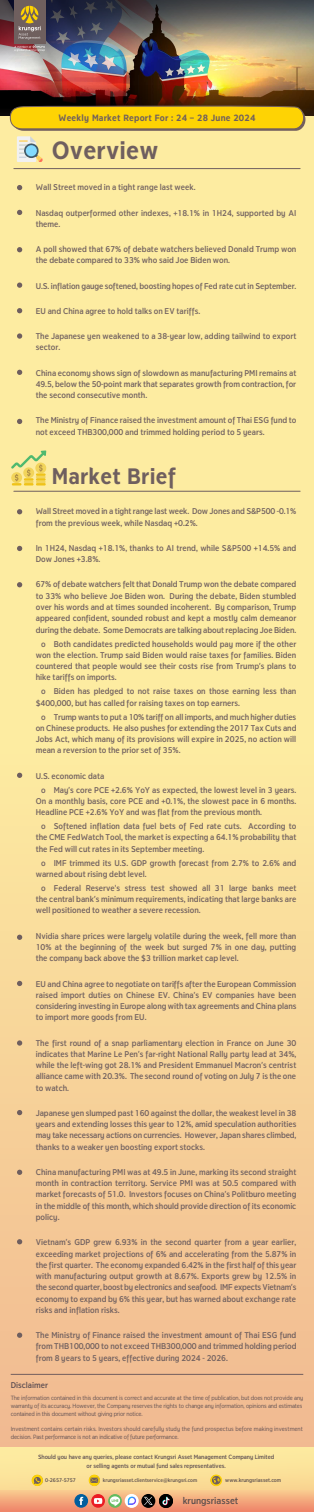
<style>
.page{position:relative;width:314px;height:1512px;background:#fff}
.page>*{position:absolute;margin:0;border:0;box-sizing:border-box;transform-origin:0 0}
.t1{font:700 24.6px "Krungsri Condensed";letter-spacing:.01em;color:#6f5f5f}
.t2{font:700 22.05px "Krungsri Condensed";letter-spacing:.01em;color:#6f5f5f}
.t3{font:500 condensed 9.45px "Krungsri";color:#594d4d}
.t4{font:700 8.95px "Krungsri Condensed";letter-spacing:.02em;color:#6f5f5e}
.t5{font:500 condensed 8.25px/11.2px "Krungsri";color:#6f5f5f;text-align:justify}
.t6{font:500 condensed 8.25px "Krungsri";letter-spacing:-.005em;color:#5d4e52}
.t7{font:condensed 6px/8px "Krungsri";letter-spacing:-.025em;color:#5d4e52;text-align:justify}
.t8{font:condensed 6px/8px "Krungsri";letter-spacing:.005em;color:#5d4e52}
.t9{font:500 condensed 6px/9.5px "Krungsri";letter-spacing:-.01em;color:#5d4e52;text-align:center}
.t10{font:500 condensed 5.35px "Krungsri";color:#594d4d}
.t11{font:500 condensed 5.25px "Krungsri";color:#594d4d}
.t12{font:500 condensed 5.17px "Krungsri";color:#594d4d}
</style>
<div class="page">
<img style="left:0;top:0;width:314px;height:111px">
<div style="left:0;top:116px;width:314px;height:1341px;background:linear-gradient(to bottom,#fff9a5,#f3c294)"></div>
<svg style="left:17px;top:185px;width:5px;height:5px"></svg>
<svg style="left:17px;top:210px;width:5px;height:5px"></svg>
<svg style="left:17px;top:247px;width:5px;height:5px"></svg>
<svg style="left:17px;top:282px;width:5px;height:6px"></svg>
<svg style="left:17px;top:308px;width:5px;height:5px"></svg>
<svg style="left:17px;top:333px;width:5px;height:5px"></svg>
<svg style="left:17px;top:369px;width:5px;height:6px"></svg>
<svg style="left:17px;top:419px;width:5px;height:5px"></svg>
<hr style="left:11px;top:1373px;width:292px;height:1px;background:#735f5e">
<div style="left:0;top:1447px;width:314px;height:64px;background:linear-gradient(to right,#fce69c,#fbe199)"></div>
<svg style="left:0;top:1490px;width:314px;height:21px;background:#f2a77c"></svg>
<svg style="left:32px;top:1474px;width:11px;height:11px"></svg>
<svg style="left:89px;top:1474px;width:11px;height:11px"></svg>
<svg style="left:210px;top:1474px;width:12px;height:11px"></svg>
<div style="left:212px;top:1476px;width:8px;height:7px;border:1px solid #705f5e;border-radius:50%"></div>
<svg style="left:108px;top:1493px;width:14px;height:14px"></svg>
<svg style="left:74px;top:1493px;width:46px;height:14px"></svg>
<svg style="left:141px;top:1493px;width:14px;height:14px"></svg>
<svg style="left:144px;top:1496px;width:9px;height:8px"></svg>
<svg style="left:125px;top:1493px;width:14px;height:14px"></svg>
<svg style="left:128px;top:1496px;width:8px;height:8px"></svg>
<img style="left:159px;top:1493px;width:14px;height:14px">
<svg style="left:17px;top:509px;width:5px;height:5px"></svg>
<svg style="left:17px;top:546px;width:5px;height:5px"></svg>
<svg style="left:17px;top:582px;width:5px;height:5px"></svg>
<svg style="left:17px;top:772px;width:5px;height:5px"></svg>
<svg style="left:17px;top:934px;width:5px;height:5px"></svg>
<svg style="left:17px;top:980px;width:5px;height:6px"></svg>
<svg style="left:17px;top:1040px;width:5px;height:5px"></svg>
<svg style="left:17px;top:1109px;width:5px;height:6px"></svg>
<svg style="left:17px;top:1169px;width:5px;height:5px"></svg>
<svg style="left:17px;top:1238px;width:5px;height:6px"></svg>
<svg style="left:17px;top:1332px;width:5px;height:5px"></svg>
<svg style="left:10px;top:105px;width:295px;height:58px;background:#efd561"></svg>
<div style="left:26px;top:145px;width:11px;height:11px;background:#83dafe;border-radius:50%"></div>
<hr style="left:14px;top:168px;width:286px;height:1px;background:#6f5f5f">
<hr style="left:14px;top:491px;width:286px;height:1px;background:#6f5f5f">
<svg style="left:11px;top:450px;width:35px;height:35px"></svg>
<div style="left:14px;top:0;width:31px;height:44px;background:#6f5f5e"></div>
<svg style="left:19px;top:6px;width:22px;height:33px"></svg>
<svg style="left:14px;top:45px;width:31px;height:6px"></svg>
<p class="t4" style="left:59px;top:112px;width:198px">Weekly Market Report For : 24 – 28 June 2024</p>
<h1 class="t1" style="left:52px;top:136px;width:108px">Overview</h1>
<p class="t5" style="left:36px;top:182px;width:161px">Wall Street moved in a tight range last week.</p>
<p class="t5" style="left:36px;top:207px;width:262px">Nasdaq outperformed other indexes, +18.1% in 1H24, supported by AI theme.</p>
<p class="t5" style="left:36px;top:244px;width:262px">A poll showed that 67% of debate watchers believed Donald Trump won the debate compared to 33% who said Joe Biden won.</p>
<p class="t5" style="left:36px;top:280px;width:262px">U.S. inflation gauge softened, boosting hopes of Fed rate cut in September.</p>
<p class="t5" style="left:36px;top:305px;width:166px">EU and China agree to hold talks on EV tariffs.</p>
<p class="t5" style="left:36px;top:331px;width:262px">The Japanese yen weakened to a 38-year low, adding tailwind to export sector.</p>
<p class="t5" style="left:36px;top:367px;width:262px">China economy shows sign of slowdown as manufacturing PMI remains at 49.5, below the 50-point mark that separates growth from contraction, for the second consecutive month.</p>
<p class="t5" style="left:36px;top:415px;width:262px">The Ministry of Finance raised the investment amount of Thai ESG fund to not exceed THB300,000 and trimmed holding period to 5 years.</p>
<h2 class="t2" style="left:52px;top:464px;width:126px">Market Brief</h2>
<p class="t5" style="left:36px;top:506px;width:262px">Wall Street moved in a tight range last week. Dow Jones and S&amp;P500 -0.1% from the previous week, while Nasdaq +0.2%.</p>
<p class="t5" style="left:36px;top:542px;width:262px">In 1H24, Nasdaq +18.1%, thanks to AI trend, while S&amp;P500 +14.5% and<br>Dow Jones +3.8%.</p>
<p class="t5" style="left:36px;top:579px;width:262px">67% of debate watchers felt that Donald Trump won the debate compared to 33% who believe Joe Biden won. During the debate, Biden stumbled over his words and at times sounded incoherent. By comparison, Trump appeared confident, sounded robust and kept a mostly calm demeanor during the debate. Some Democrats are talking about replacing Joe Biden.</p>
<p class="t5" style="left:36px;top:638px;width:262px;text-indent:5px">o Both candidates predicted households would pay more if the other won the election. Trump said Biden would raise taxes for families. Biden countered that people would see their costs rise from Trump’s plans to hike tariffs on imports.</p>
<p class="t5" style="left:36px;top:686px;width:262px;text-indent:5px">o Biden has pledged to not raise taxes on those earning less than $400,000, but has called for raising taxes on top earners.</p>
<p class="t5" style="left:36px;top:711px;width:262px;text-indent:5px">o Trump wants to put a 10% tariff on all imports, and much higher duties on Chinese products. He also pushes for extending the 2017 Tax Cuts and Jobs Act, which many of its provisions will expire in 2025, no action will mean a reversion to the prior set of 35%.</p>
<p class="t5" style="left:41px;top:768px;width:257px;line-height:14px;text-indent:-5px">U.S. economic data<br>o May’s core PCE +2.6% YoY as expected, the lowest level in 3 years.</p>
<p class="t5" style="left:36px;top:795px;width:262px">On a monthly basis, core PCE and +0.1%, the slowest pace in 6 months.<br>Headline PCE +2.6% YoY and was flat from the previous month.</p>
<p class="t5" style="left:36px;top:820px;width:262px;text-indent:5px">o Softened inflation data fuel bets of Fed rate cuts. According to the CME FedWatch Tool, the market is expecting a 64.1% probability that the Fed will cut rates in its September meeting.</p>
<p class="t5" style="left:36px;top:857px;width:262px;text-indent:5px">o IMF trimmed its U.S. GDP growth forecast from 2.7% to 2.6% and warned about rising debt level.</p>
<p class="t5" style="left:36px;top:882px;width:262px;text-indent:5px">o Federal Reserve's stress test showed all 31 large banks meet the central bank’s minimum requirements, indicating that large banks are well positioned to weather a severe recession.</p>
<p class="t5" style="left:36px;top:930px;width:262px">Nvidia share prices were largely volatile during the week, fell more than 10% at the beginning of the week but surged 7% in one day, putting the company back above the $3 trillion market cap level.</p>
<p class="t5" style="left:36px;top:978px;width:262px">EU and China agree to negotiate on tariffs after the European Commission raised import duties on Chinese EV. China’s EV companies have been considering investing in Europe along with tax agreements and China plans to import more goods from EU.</p>
<p class="t5" style="left:36px;top:1037px;width:262px">The first round of a snap parliamentary election in France on June 30 indicates that Marine Le Pen’s far-right National Rally party lead at 34%, while the left-wing got 28.1% and President Emmanuel Macron’s centrist alliance came with 20.3%. The second round of voting on July 7 is the one to watch.</p>
<p class="t5" style="left:36px;top:1107px;width:262px">Japanese yen slumped past 160 against the dollar, the weakest level in 38 years and extending losses this year to 12%, amid speculation authorities may take necessary actions on currencies. However, Japan shares climbed, thanks to a weaker yen boosting export stocks.</p>
<p class="t5" style="left:36px;top:1166px;width:262px">China manufacturing PMI was at 49.5 in June, marking its second straight month in contraction territory. Service PMI was at 50.5 compared with market forecasts of 51.0. Investors focuses on China’s Politburo meeting in the middle of this month, which should provide direction of its economic policy.</p>
<p class="t5" style="left:36px;top:1236px;width:262px">Vietnam’s GDP grew 6.93% in the second quarter from a year earlier, exceeding market projections of 6% and accelerating from the 5.87% in the first quarter. The economy expanded 6.42% in the first half of this year with manufacturing output growth at 8.67%. Exports grew by 12.5% in the second quarter, boost by electronics and seafood. IMF expects Vietnam’s economy to expand by 6% this year, but has warned about exchange rate risks and inflation risks.</p>
<p class="t5" style="left:36px;top:1329px;width:262px">The Ministry of Finance raised the investment amount of Thai ESG fund from THB100,000 to not exceed THB300,000 and trimmed holding period from 8 years to 5 years, effective during 2024 - 2026.</p>
<p class="t6" style="left:11px;top:1377px;width:39px">Disclaimer</p>
<p class="t7" style="left:11px;top:1393px;width:294px">The information contained in this document is correct and accurate at the time of publication, but does not provide any warranty of its accuracy. However, the Company reserves the rights to change any information, opinions and estimates contained in this document without giving prior notice.</p>
<p class="t8" style="left:11px;top:1424px;width:294px">Investment contains certain risks. Investors should carefully study the fund prospectus before making investment decision. Past performance is not an indicative of future performance.</p>
<p class="t9" style="left:38px;top:1451px;width:238px">Should you have any queries, please contact Krungsri Asset Management Company Limited or selling agents or mutual fund sales representatives.</p>
<p class="t11" style="left:45px;top:1475px;width:32px">0-2657-5757</p>
<p class="t12" style="left:103px;top:1475px;width:96px">krungsriasset.clientservice@krungsri.com</p>
<p class="t10" style="left:225px;top:1475px;width:57px">www.krungsriasset.com</p>
<p class="t3" style="left:183px;top:1493px;width:57px">krungsriasset</p>
</div>
